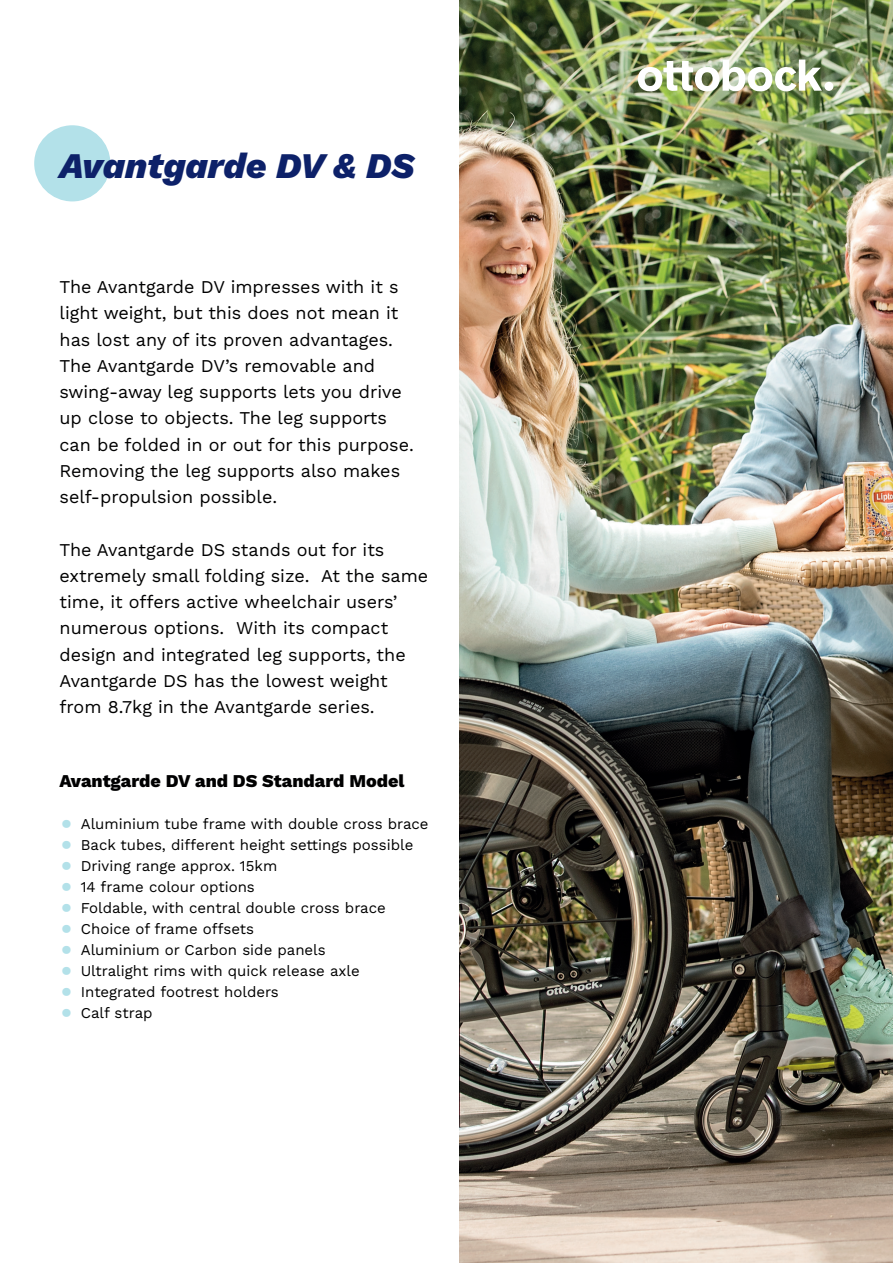
<style>
.page{position:relative;width:893px;height:1263px;background:#fff}
.page>*{position:absolute;margin:0;border:0;box-sizing:border-box;transform-origin:0 0}
.t1{font:italic 800 36px "Work Sans";color:#0d2169}
.t2{font:18px/26.2px "Work Sans";color:#000001}
.t3{font:800 18px "Work Sans";color:#000001}
.t4{font:15px "Work Sans";color:#000001}
.s1{font-size:33px;color:#b3e1e9}
</style>
<div class="page">
<img style="left:459px;top:0;width:434px;height:1263px">
<div style="left:34px;top:125px;width:76px;height:76px;background:#b3e1e9;border-radius:50%"></div>
<div style="left:824px;top:82px;width:9px;height:9px;background:#fff;border-radius:50%"></div>
<img style="left:638px;top:60px;width:184px;height:32px">
<h1 class="t1" style="left:60px;top:138px;width:356px">Avantgarde DV &amp; DS</h1>
<p class="t2" style="left:60px;top:273px;width:356px">The Avantgarde DV impresses with it s light weight, but this does not mean it has lost any of its proven advantages.<br>The Avantgarde DV’s removable and swing-away leg supports lets you drive up close to objects. The leg supports can be folded in or out for this purpose.<br>Removing the leg supports also makes self-propulsion possible.</p>
<p class="t2" style="left:60px;top:536px;width:370px">The Avantgarde DS stands out for its extremely small folding size. At the same time, it offers active wheelchair users’ numerous options. With its compact design and integrated leg supports, the Avantgarde DS has the lowest weight from 8.7kg in the Avantgarde series.</p>
<p class="t3" style="left:60px;top:767px;width:347px">Avantgarde DV and DS Standard Model</p>
<p class="t4" style="left:60px;top:812px;width:371px"><span class="s1">•</span> Aluminium tube frame with double cross brace</p>
<p class="t4" style="left:60px;top:833px;width:355px"><span class="s1">•</span> Back tubes, different height settings possible</p>
<p class="t4" style="left:60px;top:854px;width:219px"><span class="s1">•</span> Driving range approx. 15km</p>
<p class="t4" style="left:60px;top:875px;width:197px"><span class="s1">•</span> 14 frame colour options</p>
<p class="t4" style="left:60px;top:896px;width:328px"><span class="s1">•</span> Foldable, with central double cross brace</p>
<p class="t4" style="left:60px;top:917px;width:196px"><span class="s1">•</span> Choice of frame offsets</p>
<p class="t4" style="left:60px;top:938px;width:268px"><span class="s1">•</span> Aluminium or Carbon side panels</p>
<p class="t4" style="left:60px;top:959px;width:302px"><span class="s1">•</span> Ultralight rims with quick release axle</p>
<p class="t4" style="left:60px;top:980px;width:221px"><span class="s1">•</span> Integrated footrest holders</p>
<p class="t4" style="left:60px;top:1001px;width:95px"><span class="s1">•</span> Calf strap</p>
</div>
